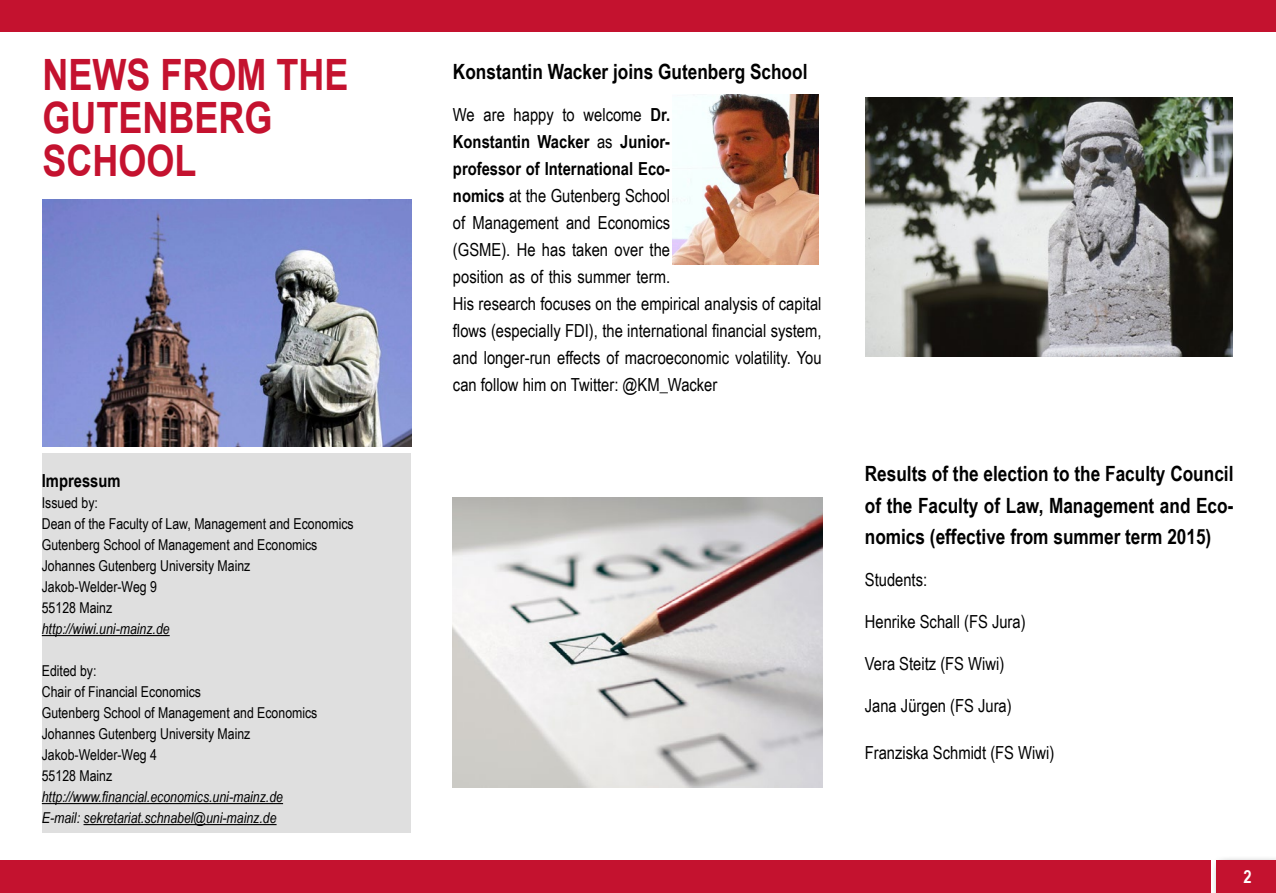
<style>
.page{position:relative;width:1276px;height:893px;background:#fff}
.page>*{position:absolute;margin:0;border:0;box-sizing:border-box;transform-origin:0 0}
.t1{font:700 43.2px/43.2px "Arial";color:#c4122f;scale:.83 1}
.t2{font:700 21px/31.5px "Arial Narrow";color:#000;text-align:justify}
.t3{font:18px/27px "Arial Narrow";color:#000}
.t4{font:700 18px "Arial Narrow";color:#000}
.t5{font:700 18px "Arial Narrow";color:#fff}
.t6{font:15px/21px "Arial Narrow";color:#000}
.t7{font:italic 15px/21px "Arial Narrow";color:#000}
.s1{font-weight:700}
</style>
<div class="page">
<div style="left:1211px;top:855px;width:65px;height:38px;background:#000;opacity:.6"></div>
<div style="left:1216px;top:860px;width:60px;height:33px;background:#c4122f"></div>
<div style="left:0;top:860px;width:1210px;height:33px;background:#c4122f"></div>
<div style="left:0;top:0;width:1276px;height:32px;background:#c4122f"></div>
<img style="left:865px;top:97px;width:367px;height:260px">
<img style="left:672px;top:95px;width:146px;height:169px">
<div style="left:42px;top:453px;width:368px;height:380px;background:#dfdfdf"></div>
<hr style="left:42px;top:635px;width:128px;height:1px;background:#000">
<hr style="left:42px;top:803px;width:241px;height:1px;background:#000">
<hr style="left:84px;top:824px;width:192px;height:1px;background:#000">
<img style="left:43px;top:199px;width:368px;height:247px">
<img style="left:453px;top:498px;width:369px;height:290px">
<h1 class="t1" style="left:43px;top:55px;width:370px">NEWS FROM THE<br>GUTENBERG<br>SCHOOL</h1>
<p class="t4" style="left:42px;top:467px;width:80px">Impressum</p>
<p class="t6" style="left:42px;top:492px;width:313px">Issued by:<br>Dean of the Faculty of Law, Management and Economics<br>Gutenberg School of Management and Economics<br>Johannes Gutenberg University Mainz<br>Jakob-Welder-Weg 9<br>55128 Mainz</p>
<p class="t7" style="left:42px;top:618px;width:129px">http://wiwi.uni-mainz.de</p>
<p class="t6" style="left:42px;top:660px;width:277px">Edited by:<br>Chair of Financial Economics<br>Gutenberg School of Management and Economics<br>Johannes Gutenberg University Mainz<br>Jakob-Welder-Weg 4<br>55128 Mainz</p>
<p class="t7" style="left:42px;top:786px;width:243px">http://www.financial.economics.uni-mainz.de<br>E-mail: sekretariat.schnabel@uni-mainz.de</p>
<p class="t2" style="left:453px;top:55px;width:356px">Konstantin Wacker joins Gutenberg School</p>
<p class="t3" style="left:453px;top:101px;width:370px">We are happy to welcome <span class="s1">Dr.<br>Konstantin Wacker</span> as <span class="s1">Junior-<br>professor of International Eco-<br>nomics</span> at the Gutenberg School<br>of Management and Economics<br>(GSME). He has taken over the<br>position as of this summer term.<br>His research focuses on the empirical analysis of capital flows (especially FDI), the international financial system, and longer-run effects of macroeconomic volatility. You can follow him on Twitter: @KM_Wacker</p>
<p class="t2" style="left:865px;top:457px;width:370px">Results of the election to the Faculty Council of the Faculty of Law, Management and Eco&shy;nomics (effective from summer term 2015)</p>
<p class="t3" style="left:865px;top:566px;width:64px">Students:</p>
<p class="t3" style="left:865px;top:608px;width:162px">Henrike Schall (FS Jura)</p>
<p class="t3" style="left:865px;top:650px;width:141px">Vera Steitz (FS Wiwi)</p>
<p class="t3" style="left:865px;top:692px;width:148px">Jana Jürgen (FS Jura)</p>
<p class="t3" style="left:865px;top:738px;width:191px">Franziska Schmidt (FS Wiwi)</p>
<p class="t5" style="left:1243px;top:863px;width:10px">2</p>
</div>
